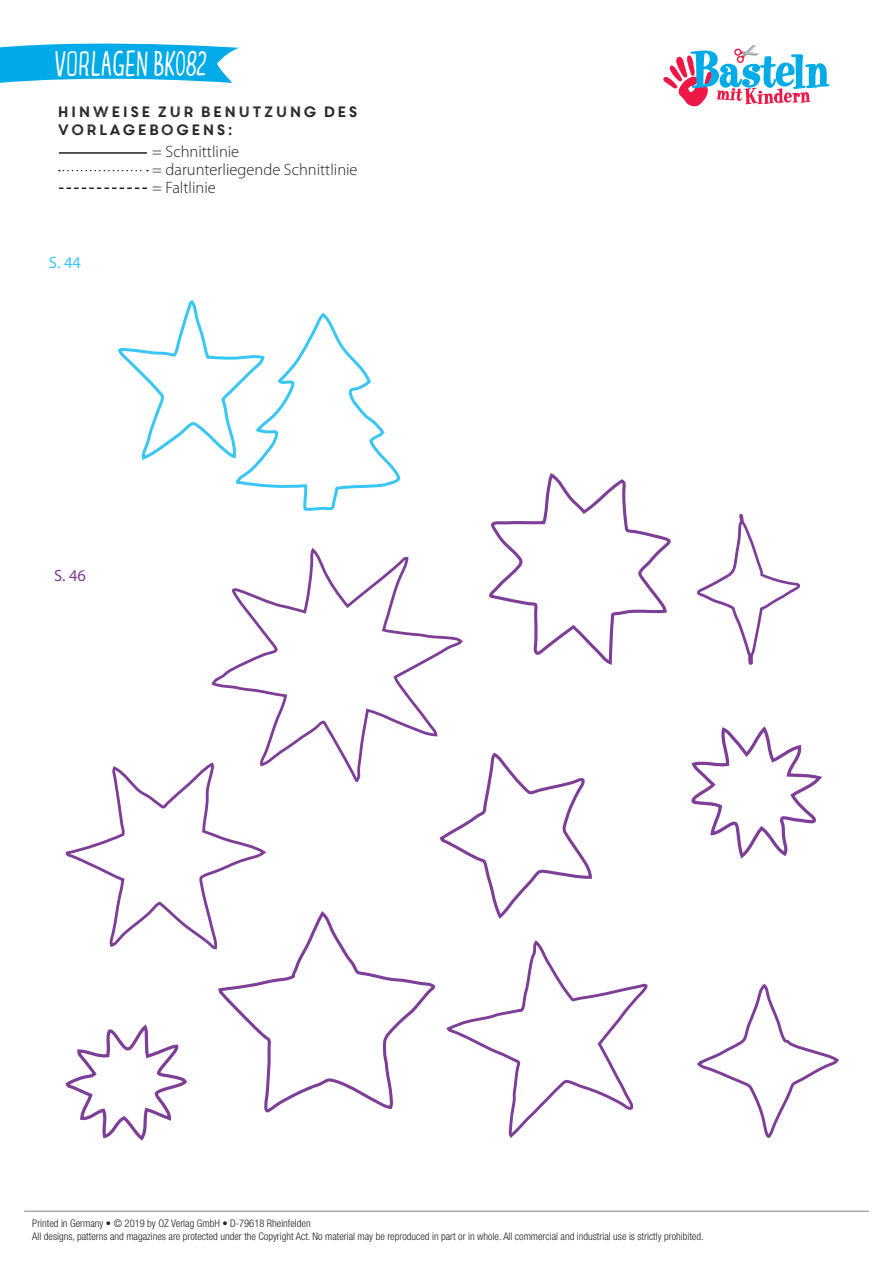
<style>
.page{position:relative;width:893px;height:1263px;background:#fff}
.page>*{position:absolute;margin:0;border:0;box-sizing:border-box;transform-origin:0 0}
.t1{font:35.85px "TT Compotes Citro";letter-spacing:.02em;color:#fff}
.t2{font:300 16.5px/18px "Myriad Pro";color:#231f20}
.t3{font:16.5px "Myriad Pro";color:#7e3e98}
.t4{font:16.5px "Myriad Pro";color:#38c6f4}
.t5{font:15px/18px "Core Circus Rough";letter-spacing:-.02em;color:#231f20}
.t6{font:300 condensed 10.5px/12.6px "Helvetica Neue LT Std";color:#231f20}
</style>
<div class="page">
<svg style="left:65px;top:764px;width:202px;height:186px"></svg>
<svg style="left:691px;top:726px;width:131px;height:133px"></svg>
<svg style="left:65px;top:1024px;width:122px;height:117px"></svg>
<svg style="left:697px;top:514px;width:103px;height:151px"></svg>
<svg style="left:697px;top:983px;width:142px;height:155px"></svg>
<svg style="left:439px;top:781px;width:153px;height:138px"></svg>
<svg style="left:217px;top:909px;width:219px;height:204px"></svg>
<svg style="left:446px;top:940px;width:202px;height:198px"></svg>
<svg style="left:210px;top:548px;width:255px;height:236px"></svg>
<svg style="left:488px;top:473px;width:183px;height:352px"></svg>
<svg style="left:118px;top:300px;width:283px;height:211px"></svg>
<hr style="left:24px;top:1211px;width:845px;height:1px;background:#808285">
<svg style="left:0;top:43px;width:239px;height:40px;background:#2bb9eb"></svg>
<hr style="left:59px;top:152px;width:88px;height:2px;background:#231f20">
<svg style="left:59px;top:170px;width:89px;height:1px"></svg>
<svg style="left:59px;top:187px;width:88px;height:2px"></svg>
<svg style="left:663px;top:45px;width:166px;height:62px"></svg>
<h1 class="t1" style="left:55px;top:43px;width:154px">VORLAGEN BK082</h1>
<h3 class="t5" style="left:57px;top:102px;width:304px">HINWEISE ZUR BENUTZUNG DES<br>VORLAGEBOGENS:</h3>
<h2 class="t2" style="left:152px;top:143px;width:207px">= Schnittlinie<br>= darunterliegende Schnittlinie = Faltlinie</h2>
<h2 class="t4" style="left:49px;top:253px;width:33px">S. 44</h2>
<h2 class="t3" style="left:54px;top:567px;width:33px">S. 46</h2>
<p class="t6" style="left:32px;top:1217px;width:673px">Printed in Germany • © 2019 by OZ Verlag GmbH • D-79618 Rheinfelden<br>All designs, patterns and magazines are protected under the Copyright Act. No material may be reproduced in part or in whole. All commercial and industrial use is strictly prohibited.</p>
</div>
